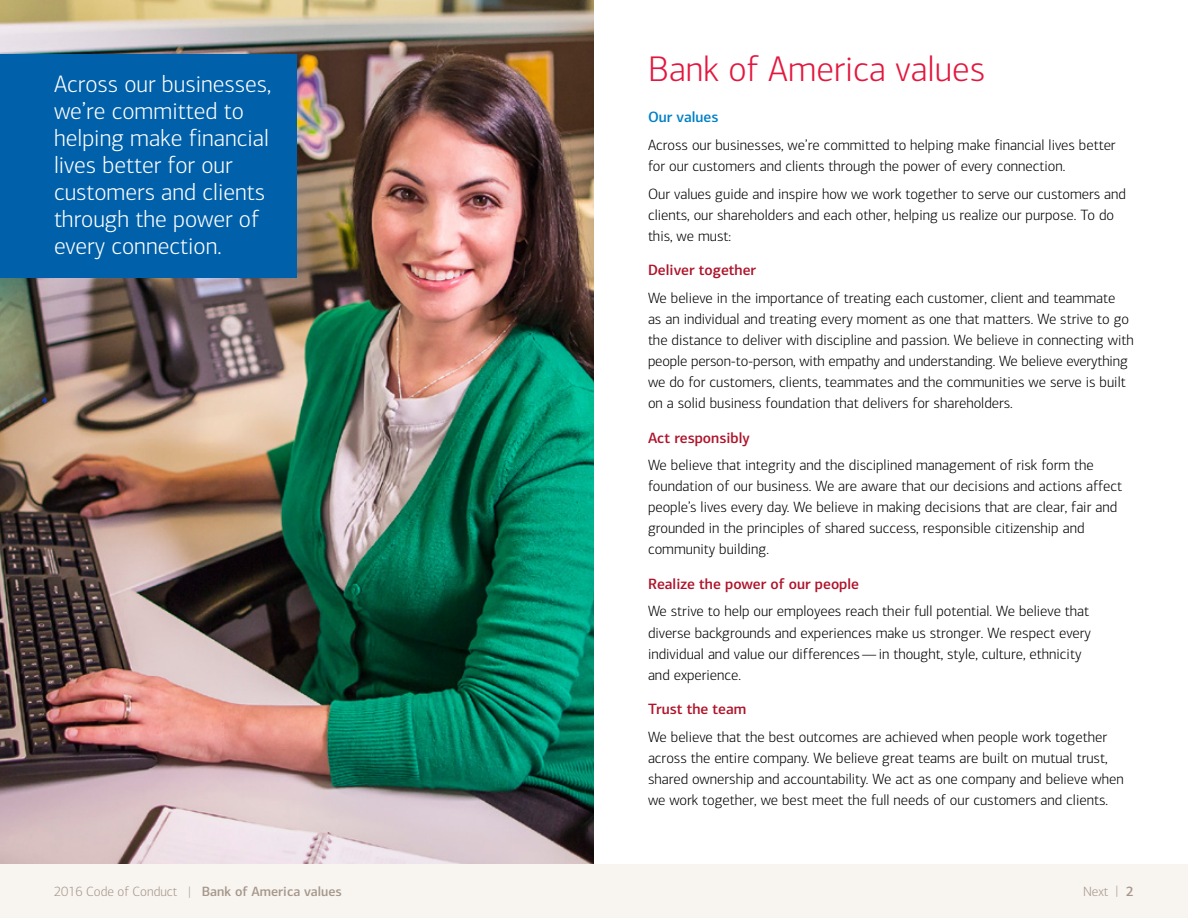
<style>
.page{position:relative;width:1188px;height:918px;background:#fff}
.page>*{position:absolute;margin:0;border:0;box-sizing:border-box;transform-origin:0 0}
.t1{font:300 36px "Connections";color:#e3173e}
.t2{font:300 24px/27px "Connections";color:#fff}
.t3{font:300 15px/21px "Connections";color:#000}
.t4{font:500 15px "Connections";color:#ae132a}
.t5{font:500 15px "Connections";color:#0080c6}
.t6{font:500 13.5px "Connections";color:#a5978a}
.t7{font:300 13.5px "Connections";color:#a5978a}
.s1{font-weight:300}
</style>
<div class="page">
<div style="left:0;top:864px;width:1188px;height:54px;background:#f8f4f0"></div>
<img style="left:0;top:0;width:594px;height:864px">
<div style="left:0;top:54px;width:297px;height:224px;background:#0061aa"></div>
<h2 class="t2" style="left:54px;top:71px;width:219px">Across our businesses, we’re committed to helping make financial lives better for our customers and clients through the power of every connection.</h2>
<h1 class="t1" style="left:648px;top:48px;width:339px">Bank of America values</h1>
<p class="t5" style="left:648px;top:108px;width:72px">Our values</p>
<p class="t3" style="left:648px;top:135px;width:469px">Across our businesses, we’re committed to helping make financial lives better for our customers and clients through the power of every connection.</p>
<p class="t3" style="left:648px;top:183px;width:480px">Our values guide and inspire how we work together to serve our customers and clients, our shareholders and each other, helping us realize our purpose. To do this, we must:</p>
<p class="t4" style="left:648px;top:261px;width:110px">Deliver together</p>
<p class="t3" style="left:648px;top:288px;width:487px">We believe in the importance of treating each customer, client and teammate<br>as an individual and treating every moment as one that matters. We strive to go the distance to deliver with discipline and passion. We believe in connecting with people person-to-person, with empathy and understanding. We believe everything we do for customers, clients, teammates and the communities we serve is built on a solid business foundation that delivers for shareholders.</p>
<p class="t4" style="left:648px;top:428px;width:103px">Act responsibly</p>
<p class="t3" style="left:648px;top:455px;width:476px">We believe that integrity and the disciplined management of risk form the foundation of our business. We are aware that our decisions and actions affect people’s lives every day. We believe in making decisions that are clear, fair and grounded in the principles of shared success, responsible citizenship and community building.</p>
<p class="t4" style="left:648px;top:575px;width:213px">Realize the power of our people</p>
<p class="t3" style="left:648px;top:601px;width:445px">We strive to help our employees reach their full potential. We believe that diverse backgrounds and experiences make us stronger. We respect every individual and value our differences—in thought, style, culture, ethnicity and experience.</p>
<p class="t4" style="left:648px;top:700px;width:100px">Trust the team</p>
<p class="t3" style="left:648px;top:726px;width:477px">We believe that the best outcomes are achieved when people work together across the entire company. We believe great teams are built on mutual trust, shared ownership and accountability. We act as one company and believe when we work together, we best meet the full needs of our customers and clients.</p>
<p class="t7" style="left:1083px;top:884px;width:37px">Next |</p>
<p class="t6" style="left:54px;top:883px;width:289px"><span class="s1">2016 Code of Conduct |</span> Bank of America values</p>
<p class="t6" style="left:1126px;top:883px;width:9px">2</p>
</div>
